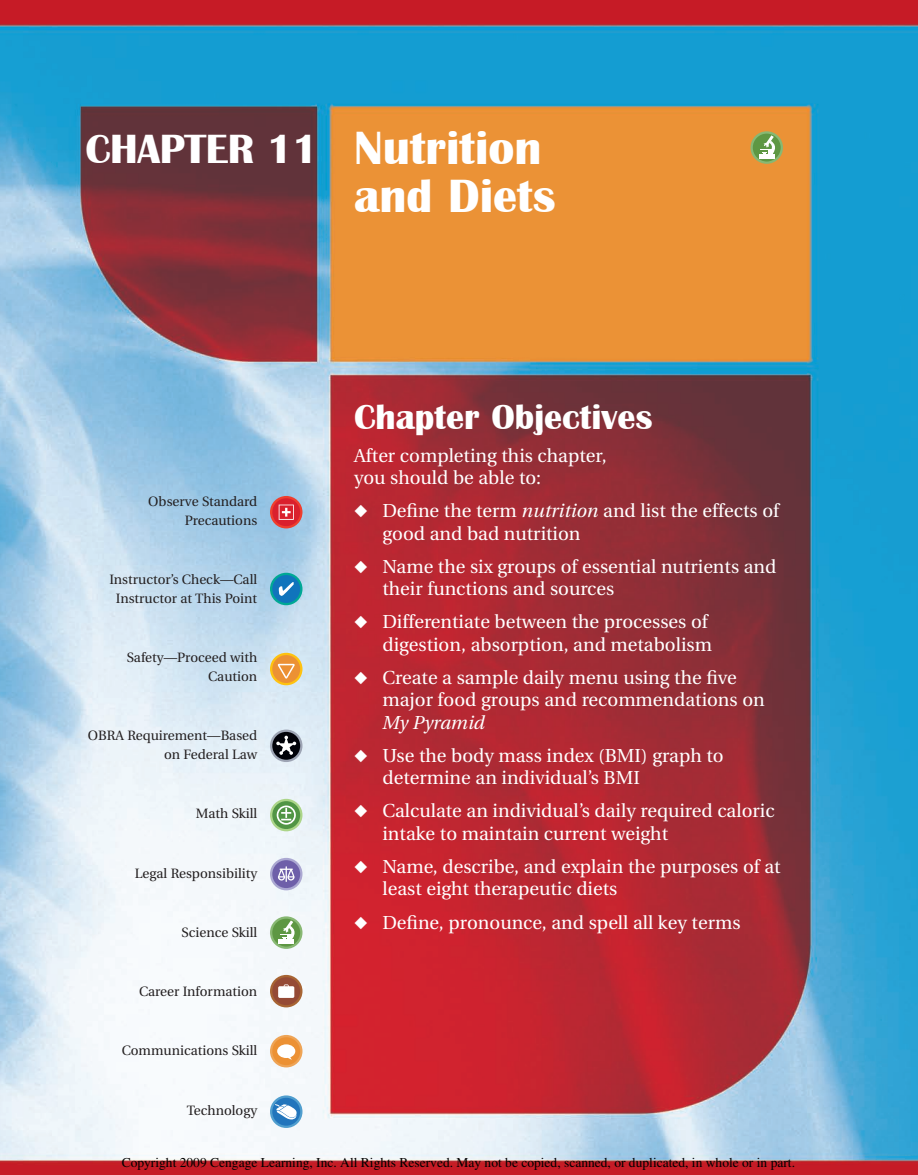
<style>
.page{position:relative;width:918px;height:1175px;background:#fff}
.page>*{position:absolute;margin:0;border:0;box-sizing:border-box;transform-origin:0 0}
.t1{font:700 48px "Britannic";color:#fff}
.t2{font:700 42px "Britannic";letter-spacing:-.01em;color:#fff}
.t3{font:700 36px "Britannic";color:#fff}
.t4{font:18.75px/22.5px "Utopia";color:#fff}
.t5{font:13.5px/18.8px "Utopia";color:#231f20;text-align:right}
.t6{font:13.5px "Times";color:#000}
.s1{font-size:48px}
.s2{font-style:italic}
</style>
<div class="page">
<img style="left:0;top:0;width:918px;height:1174px">
<svg style="left:270px;top:496px;width:32px;height:32px"></svg>
<div style="left:272px;top:498px;width:28px;height:28px;background:#da202d;border-radius:50%"></div>
<svg style="left:279px;top:504px;width:15px;height:16px"></svg>
<svg style="left:270px;top:573px;width:32px;height:32px"></svg>
<div style="left:272px;top:575px;width:28px;height:28px;background:#1074bc;border-radius:50%"></div>
<svg style="left:279px;top:582px;width:15px;height:14px"></svg>
<svg style="left:270px;top:652px;width:32px;height:33px"></svg>
<div style="left:272px;top:655px;width:28px;height:28px;background:#ec9134;border-radius:50%"></div>
<svg style="left:278px;top:664px;width:17px;height:14px"></svg>
<svg style="left:270px;top:729px;width:32px;height:33px"></svg>
<div style="left:272px;top:732px;width:28px;height:27px;background:#010209;border-radius:50%"></div>
<svg style="left:276px;top:735px;width:20px;height:20px"></svg>
<svg style="left:270px;top:799px;width:32px;height:32px"></svg>
<div style="left:272px;top:801px;width:28px;height:28px;background:#519545;border-radius:50%"></div>
<svg style="left:277px;top:805px;width:19px;height:19px"></svg>
<svg style="left:270px;top:858px;width:32px;height:32px"></svg>
<div style="left:272px;top:860px;width:28px;height:28px;background:#6e5fa9;border-radius:50%"></div>
<svg style="left:278px;top:866px;width:17px;height:16px"></svg>
<svg style="left:270px;top:916px;width:32px;height:32px"></svg>
<svg style="left:272px;top:918px;width:28px;height:28px"></svg>
<hr style="left:279px;top:939px;width:15px;height:4px;background:#fff">
<svg style="left:280px;top:920px;width:19px;height:20px"></svg>
<div style="left:270px;top:975px;width:32px;height:32px;background:#a76433;border-radius:50%"></div>
<div style="left:272px;top:977px;width:28px;height:28px;background:#954a35;border-radius:50%"></div>
<svg style="left:278px;top:984px;width:16px;height:14px"></svg>
<svg style="left:270px;top:1035px;width:32px;height:32px"></svg>
<div style="left:272px;top:1037px;width:28px;height:28px;background:#ec9134;border-radius:50%"></div>
<svg style="left:277px;top:1044px;width:18px;height:15px"></svg>
<svg style="left:270px;top:1095px;width:32px;height:32px"></svg>
<div style="left:272px;top:1097px;width:28px;height:28px;background:#2275bc;border-radius:50%"></div>
<svg style="left:274px;top:1103px;width:23px;height:16px"></svg>
<svg style="left:751px;top:131px;width:32px;height:33px"></svg>
<div style="left:753px;top:134px;width:28px;height:27px;background:#5e9743;border-radius:50%"></div>
<hr style="left:759px;top:154px;width:15px;height:4px;background:#fff">
<svg style="left:760px;top:135px;width:20px;height:21px"></svg>
<p class="t2" style="left:85px;top:128px;width:458px">CHAPTER 11 <span class="s1">Nutrition</span></p>
<p class="t1" style="left:354px;top:172px;width:203px">and Diets</p>
<p class="t5" style="left:148px;top:493px;width:110px">Observe Standard<br>Precautions</p>
<p class="t5" style="left:109px;top:571px;width:149px;text-align:center">Instructor’s Check—Call<br>Instructor at This Point</p>
<p class="t5" style="left:127px;top:649px;width:132px">Safety—Proceed with<br>Caution</p>
<p class="t5" style="left:88px;top:727px;width:171px">OBRA Requirement—Based on Federal Law</p>
<p class="t5" style="left:196px;top:805px;width:63px">Math Skill</p>
<p class="t5" style="left:135px;top:864px;width:124px">Legal Responsibility</p>
<p class="t5" style="left:182px;top:924px;width:77px">Science Skill</p>
<p class="t5" style="left:139px;top:983px;width:120px">Career Information</p>
<p class="t5" style="left:122px;top:1042px;width:137px">Communications Skill</p>
<p class="t5" style="left:187px;top:1101px;width:72px">Technology</p>
<p class="t3" style="left:354px;top:399px;width:300px">Chapter Objectives</p>
<p class="t4" style="left:354px;top:446px;width:254px">After completing this chapter, you should be able to:</p>
<p class="t4" style="left:382px;top:501px;width:398px;text-indent:-28px">◆ Define the term <span class="s2">nutrition</span> and list the effects of good and bad nutrition</p>
<p class="t4" style="left:382px;top:557px;width:395px;text-indent:-28px">◆ Name the six groups of essential nutrients and their functions and sources</p>
<p class="t4" style="left:354px;top:612px;width:359px;text-align:right">◆ Differentiate between the processes of digestion, absorption, and metabolism</p>
<p class="t4" style="left:382px;top:668px;width:384px;text-indent:-28px">◆ Create a sample daily menu using the five major food groups and recommendations on<br><span class="s2">My Pyramid</span></p>
<p class="t4" style="left:382px;top:746px;width:343px;text-indent:-28px">◆ Use the body mass index (BMI) graph to determine an individual’s BMI</p>
<p class="t4" style="left:382px;top:801px;width:394px;text-indent:-28px">◆ Calculate an individual’s daily required caloric intake to maintain current weight</p>
<p class="t4" style="left:382px;top:857px;width:400px;text-indent:-28px">◆ Name, describe, and explain the purposes of at least eight therapeutic diets</p>
<p class="t4" style="left:354px;top:912px;width:388px">◆ Define, pronounce, and spell all key terms</p>
<p class="t6" style="left:122px;top:1154px;width:675px">Copyright 2009 Cengage Learning, Inc. All Rights Reserved. May not be copied, scanned, or duplicated, in whole or in part.</p>
</div>
